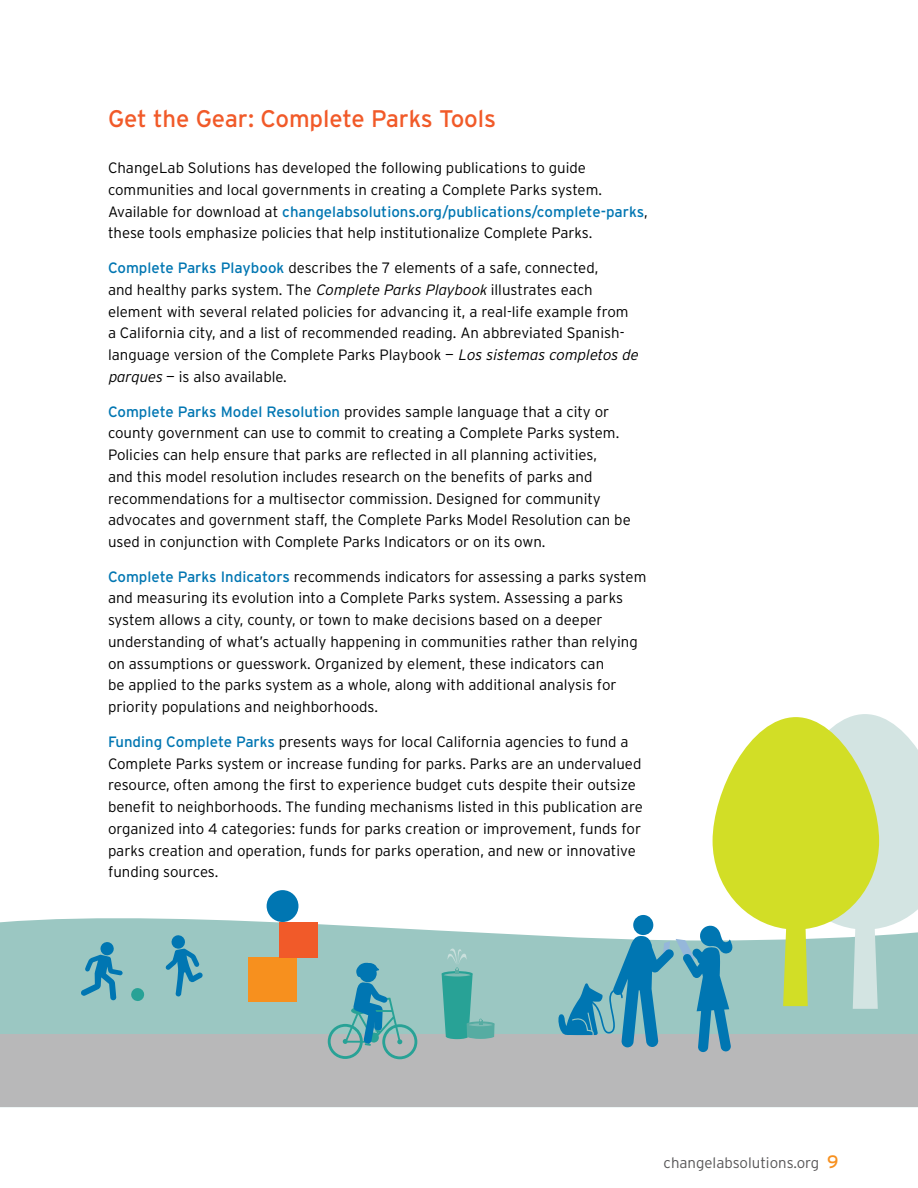
<style>
.page{position:relative;width:918px;height:1188px;background:#fff}
.page>*{position:absolute;margin:0;border:0;box-sizing:border-box;transform-origin:0 0}
.t1{font:24px "Interstate";letter-spacing:-.005em;color:#f15a29}
.t2{font:300 15px/21.8px "Interstate";color:#000}
.t3{font:300 15px "Interstate";color:#575657}
.s1{font-weight:400;color:#0076b2}
.s2{font-style:italic}
.s3{font-weight:400;font-size:18px;color:#f7901e}
</style>
<div class="page">
<svg style="left:0;top:907px;width:918px;height:127px;fill:#9bc7c2"></svg>
<svg style="left:782px;top:714px;width:136px;height:295px;background:#c9dfdc"></svg>
<svg style="left:713px;top:717px;width:166px;height:289px;background:#cfdf6b"></svg>
<div style="left:0;top:1034px;width:918px;height:73px;background:#b8b8b9"></div>
<svg style="left:131px;top:988px;width:14px;height:13px"></svg>
<svg style="left:166px;top:935px;width:37px;height:61px;background:#63aabc"></svg>
<svg style="left:81px;top:942px;width:42px;height:58px;background:#62a9bc"></svg>
<div style="left:249px;top:957px;width:48px;height:44px;background:#f7901e"></div>
<div style="left:279px;top:922px;width:39px;height:35px;background:#f15a29"></div>
<div style="left:267px;top:890px;width:31px;height:32px;background:#0076b2;border-radius:50%"></div>
<div style="left:446px;top:1034px;width:22px;height:5px;background:#28a296;border-radius:50%"></div>
<div style="left:467px;top:1024px;width:28px;height:12px;background:#56aca2"></div>
<div style="left:467px;top:1034px;width:27px;height:5px;background:#56aca2;border-radius:50%"></div>
<svg style="left:442px;top:948px;width:51px;height:88px;background:#6bb7af"></svg>
<svg style="left:558px;top:925px;width:178px;height:127px"></svg>
<div style="left:633px;top:915px;width:21px;height:20px;background:#0076b2;border-radius:50%"></div>
<svg style="left:328px;top:962px;width:89px;height:97px"></svg>
<h1 class="t1" style="left:108px;top:105px;width:390px">Get the Gear: Complete Parks Tools</h1>
<p class="t2" style="left:108px;top:157px;width:541px">ChangeLab Solutions has developed the following publications to guide communities and local governments in creating a Complete Parks system.<br>Available for download at <span class="s1">changelabsolutions.org/publications/complete-parks</span>, these tools emphasize policies that help institutionalize Complete Parks.</p>
<p class="t2" style="left:108px;top:257px;width:531px"><span class="s1">Complete Parks Playbook</span> describes the 7 elements of a safe, connected,<br>and healthy parks system. The <span class="s2">Complete Parks Playbook</span> illustrates each element with several related policies for advancing it, a real-life example from a California city, and a list of recommended reading. An abbreviated Spanish&shy;language version of the Complete Parks Playbook — <span class="s2">Los sistemas completos de parques</span> — is also available.</p>
<p class="t2" style="left:108px;top:400px;width:524px"><span class="s1">Complete Parks Model Resolution</span> provides sample language that a city or county government can use to commit to creating a Complete Parks system.<br>Policies can help ensure that parks are reflected in all planning activities,<br>and this model resolution includes research on the benefits of parks and recommendations for a multisector commission. Designed for community advocates and government staff, the Complete Parks Model Resolution can be used in conjunction with Complete Parks Indicators or on its own.</p>
<p class="t2" style="left:108px;top:565px;width:540px"><span class="s1">Complete Parks Indicators</span> recommends indicators for assessing a parks system and measuring its evolution into a Complete Parks system. Assessing a parks system allows a city, county, or town to make decisions based on a deeper understanding of what’s actually happening in communities rather than relying on assumptions or guesswork. Organized by element, these indicators can<br>be applied to the parks system as a whole, along with additional analysis for priority populations and neighborhoods.</p>
<p class="t2" style="left:108px;top:731px;width:536px"><span class="s1">Funding Complete Parks</span> presents ways for local California agencies to fund a Complete Parks system or increase funding for parks. Parks are an undervalued resource, often among the first to experience budget cuts despite their outsize benefit to neighborhoods. The funding mechanisms listed in this publication are organized into 4 categories: funds for parks creation or improvement, funds for parks creation and operation, funds for parks operation, and new or innovative funding sources.</p>
<p class="t3" style="left:664px;top:1154px;width:176px">changelabsolutions.org <span class="s3">9</span></p>
</div>
